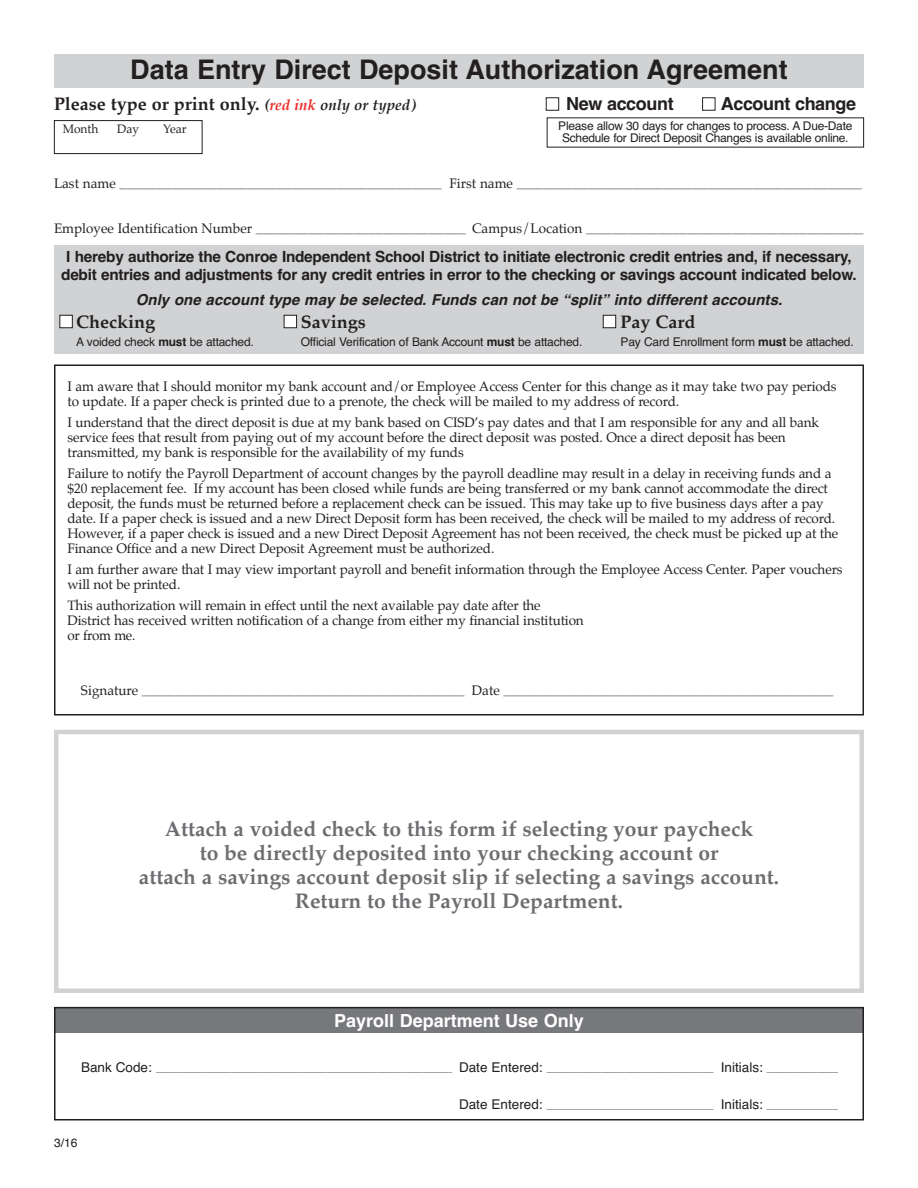
<style>
.page{position:relative;width:918px;height:1188px;background:#fff}
.page>*{position:absolute;margin:0;border:0;box-sizing:border-box;transform-origin:0 0}
.t1{font:700 27px "Helvetica";color:#231f20}
.t2{font:700 21px/24px "Palatino";color:#6c6d70;text-align:center}
.t3{font:700 18px "Palatino";color:#231f20}
.t4{font:700 18px "Helvetica";letter-spacing:-.02em;color:#231f20}
.t5{font:700 18px "Helvetica";color:#fff}
.t6{font:700 15.3px/18px "Helvetica";letter-spacing:-.015em;color:#231f20;text-align:center}
.t7{font:italic 700 15px "Helvetica";letter-spacing:.005em;color:#231f20}
.t8{font:13.5px/15px "Palatino";letter-spacing:-.01em;color:#231f20}
.t9{font:12px/12px "Helvetica";letter-spacing:-.015em;color:#231f20;text-align:center}
.t10{font:12px "Palatino";color:#231f20}
.t11{font:7.5px "Palatino";color:#231f20}
.t12{font:7.5px "Helvetica";color:#231f20}
.s1{font-style:italic;font-size:15px}
.s2{font-style:italic;font-size:15px;color:#ec2724}
.s3{color:#fff}
.s4{font-size:13.5px}
.s5{font-weight:700}
</style>
<div class="page">
<div style="left:54px;top:246px;width:810px;height:108px;background:#d1d2d4"></div>
<div style="left:54px;top:1008px;width:810px;height:25px;background:#76787b"></div>
<div style="left:54px;top:54px;width:810px;height:34px;background:#d1d2d4"></div>
<div style="left:54px;top:730px;width:810px;height:263px;border:4px solid #d1d2d4"></div>
<div style="left:54px;top:364px;width:810px;height:351px;border:2px solid #231f20"></div>
<div style="left:54px;top:1007px;width:810px;height:113px;border:2px solid #231f20"></div>
<div style="left:54px;top:120px;width:148px;height:34px;border:1px solid #231f20"></div>
<h1 class="t1" style="left:130px;top:54px;width:659px">Data Entry Direct Deposit Authorization Agreement</h1>
<h3 class="t3" style="left:54px;top:95px;width:363px">Please type or print only. <span class="s1">(</span><span class="s2">red ink</span> <span class="s1">only or typed)</span></h3>
<h3 class="t4" style="left:546px;top:94px;width:130px"><span class="s3">■</span> New account</h3>
<h3 class="t4" style="left:702px;top:94px;width:156px"><span class="s3">■</span> Account change</h3>
<p class="t10" style="left:63px;top:123px;width:37px">Month</p>
<p class="t10" style="left:117px;top:123px;width:23px">Day</p>
<p class="t10" style="left:163px;top:123px;width:25px">Year</p>
<p class="t9" style="left:558px;top:120px;width:296px">Please allow 30 days for changes to process. A Due-Date<br>Schedule for Direct Deposit Changes is available online.</p>
<p class="t11" style="left:54px;top:182px;width:809px"><span class="s4">Last name</span> ______________________________________________________________________________________ <span class="s4">First name</span> ____________________________________________________________________________________________</p>
<p class="t11" style="left:54px;top:227px;width:811px"><span class="s4">Employee Identification Number</span> ________________________________________________________ <span class="s4">Campus/Location</span> __________________________________________________________________________</p>
<p class="t6" style="left:61px;top:247px;width:797px">I hereby authorize the Conroe Independent School District to initiate electronic credit entries and, if necessary, debit entries and adjustments for any credit entries in error to the checking or savings account indicated below.</p>
<p class="t7" style="left:136px;top:291px;width:648px">Only one account type may be selected. Funds can not be “split” into different accounts.</p>
<h3 class="t3" style="left:59px;top:313px;width:98px"><span class="s3">■</span> Checking</h3>
<h3 class="t3" style="left:284px;top:313px;width:84px"><span class="s3">■</span> Savings</h3>
<h3 class="t3" style="left:603px;top:313px;width:94px"><span class="s3">■</span> Pay Card</h3>
<p class="t9" style="left:76px;top:336px;width:179px">A voided check <span class="s5">must</span> be attached.</p>
<p class="t9" style="left:301px;top:336px;width:283px">Official Verification of Bank Account <span class="s5">must</span> be attached.</p>
<p class="t9" style="left:621px;top:336px;width:235px">Pay Card Enrollment form <span class="s5">must</span> be attached.</p>
<p class="t8" style="left:67px;top:380px;width:771px">I am aware that I should monitor my bank account and/or Employee Access Center for this change as it may take two pay periods to update. If a paper check is printed due to a prenote, the check will be mailed to my address of record.</p>
<p class="t8" style="left:67px;top:416px;width:753px">I understand that the direct deposit is due at my bank based on CISD’s pay dates and that I am responsible for any and all bank service fees that result from paying out of my account before the direct deposit was posted. Once a direct deposit has been transmitted, my bank is responsible for the availability of my funds</p>
<p class="t8" style="left:67px;top:467px;width:772px">Failure to notify the Payroll Department of account changes by the payroll deadline may result in a delay in receiving funds and a $20 replacement fee. If my account has been closed while funds are being transferred or my bank cannot accommodate the direct deposit, the funds must be returned before a replacement check can be issued. This may take up to five business days after a pay date. If a paper check is issued and a new Direct Deposit form has been received, the check will be mailed to my address of record.<br>However, if a paper check is issued and a new Direct Deposit Agreement has not been received, the check must be picked up at the Finance Office and a new Direct Deposit Agreement must be authorized.</p>
<p class="t8" style="left:67px;top:563px;width:777px">I am further aware that I may view important payroll and benefit information through the Employee Access Center. Paper vouchers will not be printed.</p>
<p class="t8" style="left:67px;top:599px;width:518px">This authorization will remain in effect until the next available pay date after the<br>District has received written notification of a change from either my financial institution or from me.</p>
<p class="t11" style="left:81px;top:689px;width:754px"><span class="s4">Signature</span> ______________________________________________________________________________________ <span class="s4">Date</span> ________________________________________________________________________________________</p>
<h2 class="t2" style="left:139px;top:818px;width:642px">Attach a voided check to this form if selecting your paycheck<br>to be directly deposited into your checking account or<br>attach a savings account deposit slip if selecting a savings account.<br>Return to the Payroll Department.</h2>
<h3 class="t5" style="left:334px;top:1010px;width:251px">Payroll Department Use Only</h3>
<p class="t12" style="left:81px;top:1065px;width:758px"><span class="s4">Bank Code:</span> _______________________________________________________________________ <span class="s4">Date Entered:</span> ________________________________________ <span class="s4">Initials:</span> _________________</p>
<p class="t12" style="left:459px;top:1102px;width:380px"><span class="s4">Date Entered:</span> ________________________________________ <span class="s4">Initials:</span> _________________</p>
<p class="t9" style="left:54px;top:1136px;width:25px">3/16</p>
</div>
